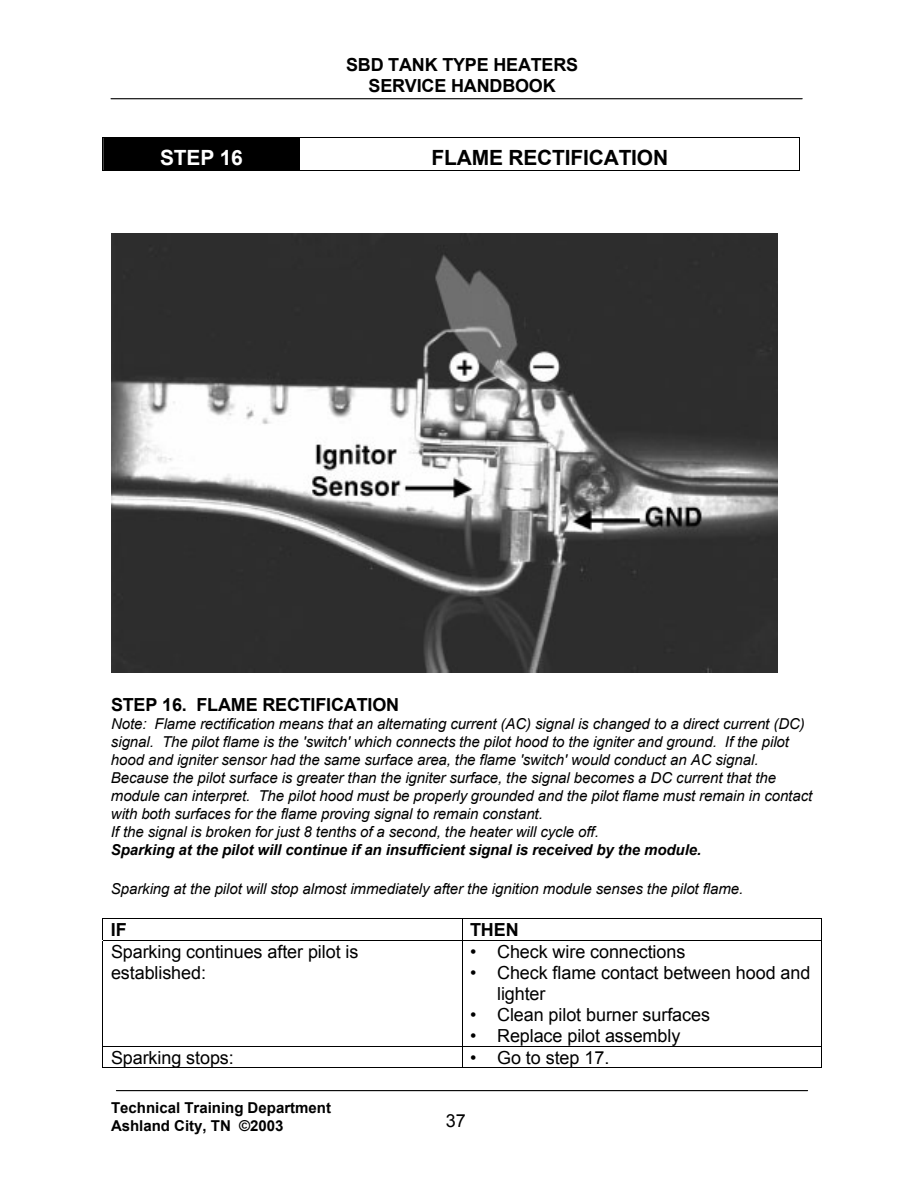
<style>
.page{position:relative;width:921px;height:1188px;background:#fff}
.page>*{position:absolute;margin:0;border:0;box-sizing:border-box;transform-origin:0 0}
.t1{font:700 21px "Arial";letter-spacing:-.01em;color:#000}
.t2{font:700 21px "Arial";letter-spacing:-.01em;color:#fff}
.t3{font:18px/21px "Arial";letter-spacing:-.005em;color:#000}
.t4{font:700 18px/21px "Arial";letter-spacing:-.01em;color:#000;text-align:center}
.t5{font:italic 15px/18px "Arial";letter-spacing:-.005em;color:#000}
.t6{font:italic 700 15px "Arial";letter-spacing:-.005em;color:#000}
.t7{font:700 15px/18px "Arial";color:#000}
</style>
<div class="page">
<hr style="left:111px;top:98px;width:691px;height:1px;background:#010101">
<hr style="left:116px;top:1090px;width:692px;height:1px;background:#010101">
<div style="left:104px;top:138px;width:196px;height:32px;background:#000"></div>
<hr style="left:103px;top:137px;width:697px;height:1px;background:#000">
<hr style="left:103px;top:138px;width:1px;height:33px;background:#000">
<hr style="left:103px;top:170px;width:197px;height:1px;background:#000">
<hr style="left:300px;top:138px;width:1px;height:33px;background:#000">
<hr style="left:300px;top:170px;width:499px;height:1px;background:#000">
<hr style="left:799px;top:138px;width:1px;height:33px;background:#000">
<img style="left:111px;top:234px;width:666px;height:439px">
<hr style="left:103px;top:919px;width:718px;height:1px;background:#000">
<svg style="left:462px;top:920px;width:1px;height:20px"></svg>
<svg style="left:821px;top:919px;width:1px;height:21px"></svg>
<hr style="left:103px;top:940px;width:718px;height:1px;background:#000">
<hr style="left:103px;top:941px;width:1px;height:105px;background:#000">
<hr style="left:462px;top:941px;width:1px;height:105px;background:#000">
<hr style="left:821px;top:941px;width:1px;height:105px;background:#000">
<hr style="left:103px;top:1046px;width:718px;height:1px;background:#000">
<hr style="left:103px;top:1068px;width:359px;height:1px;background:#000">
<svg style="left:462px;top:1047px;width:1px;height:21px"></svg>
<hr style="left:462px;top:1068px;width:359px;height:1px;background:#000">
<svg style="left:821px;top:1047px;width:1px;height:21px"></svg>
<p class="t4" style="left:346px;top:55px;width:234px">SBD TANK TYPE HEATERS<br>SERVICE HANDBOOK</p>
<h1 class="t2" style="left:160px;top:144px;width:84px">STEP 16</h1>
<h1 class="t1" style="left:432px;top:144px;width:238px">FLAME RECTIFICATION</h1>
<p class="t4" style="left:111px;top:694px;width:290px">STEP 16. FLAME RECTIFICATION</p>
<p class="t5" style="left:111px;top:715px;width:703px">Note: Flame rectification means that an alternating current (AC) signal is changed to a direct current (DC) signal. The pilot flame is the 'switch' which connects the pilot hood to the igniter and ground. If the pilot hood and igniter sensor had the same surface area, the flame 'switch' would conduct an AC signal.<br>Because the pilot surface is greater than the igniter surface, the signal becomes a DC current that the module can interpret. The pilot hood must be properly grounded and the pilot flame must remain in contact with both surfaces for the flame proving signal to remain constant.<br>If the signal is broken for just 8 tenths of a second, the heater will cycle off.</p>
<p class="t6" style="left:111px;top:840px;width:592px">Sparking at the pilot will continue if an insufficient signal is received by the module.</p>
<p class="t5" style="left:111px;top:880px;width:634px">Sparking at the pilot will stop almost immediately after the ignition module senses the pilot flame.</p>
<p class="t4" style="left:111px;top:920px;width:17px">IF</p>
<p class="t4" style="left:470px;top:920px;width:50px">THEN</p>
<p class="t3" style="left:111px;top:941px;width:249px">Sparking continues after pilot is established:</p>
<p class="t3" style="left:470px;top:941px;width:217px">• Check wire connections</p>
<p class="t3" style="left:497px;top:962px;width:315px;text-indent:-27px">• Check flame contact between hood and lighter</p>
<p class="t3" style="left:470px;top:1004px;width:241px">• Clean pilot burner surfaces</p>
<p class="t3" style="left:470px;top:1025px;width:212px">• Replace pilot assembly</p>
<p class="t3" style="left:111px;top:1047px;width:124px">Sparking stops:</p>
<p class="t3" style="left:470px;top:1047px;width:141px">• Go to step 17.</p>
<p class="t7" style="left:111px;top:1099px;width:222px">Technical Training Department<br>Ashland City, TN ©2003</p>
<p class="t3" style="left:446px;top:1110px;width:21px">37</p>
</div>
